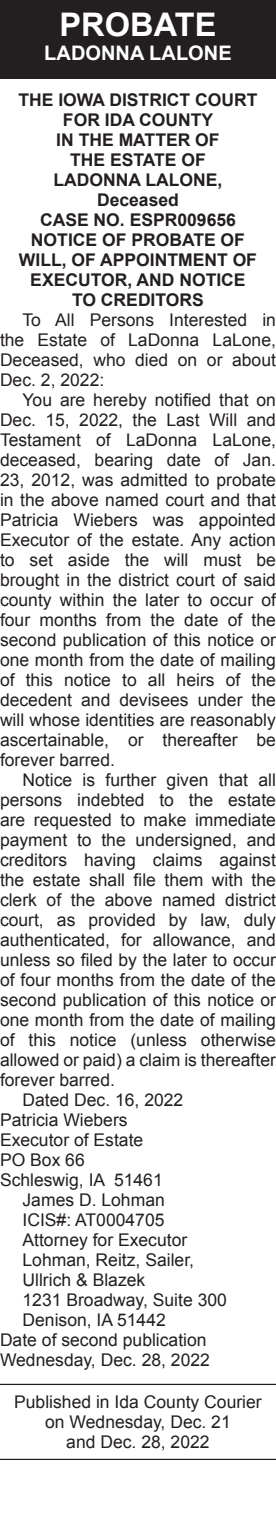
<style>
.page{position:relative;width:276px;height:1530px;background:#fff}
.page>*{position:absolute;margin:0;border:0;box-sizing:border-box;transform-origin:0 0}
.t1{font:700 32.5px "Arial";color:#fff}
.t2{font:700 20px "Arial";color:#fff}
.Legal_Body{font:17.5px/20px "Arial";color:#231f20;text-align:justify}
.Legal_Body-2{font:700 17.5px/20px "Arial";color:#231f20;text-align:center}
</style>
<div class="page">
<hr style="left:0;top:1384px;width:275px;height:1px;background:#231f20">
<hr style="left:0;top:1459px;width:275px;height:1px;background:#231f20">
<div style="left:0;top:0;width:275px;height:79px;background:#231f20"></div>
<p class="t1" style="left:59px;top:3px;width:158px">PROBATE</p>
<p class="t2" style="left:44px;top:40px;width:189px">LADONNA LALONE</p>
<p class="Legal_Body-2" style="left:18px;top:91px;width:240px">THE IOWA DISTRICT COURT<br>FOR IDA COUNTY</p>
<p class="Legal_Body-2" style="left:56px;top:131px;width:165px">IN THE MATTER OF</p>
<p class="Legal_Body-2" style="left:70px;top:151px;width:137px">THE ESTATE OF</p>
<p class="Legal_Body-2" style="left:53px;top:171px;width:170px">LADONNA LALONE,</p>
<p class="Legal_Body-2" style="left:97px;top:191px;width:83px">Deceased</p>
<p class="Legal_Body-2" style="left:40px;top:211px;width:197px">CASE NO. ESPR009656</p>
<p class="Legal_Body-2" style="left:19px;top:231px;width:239px">NOTICE OF PROBATE OF<br>WILL, OF APPOINTMENT OF<br>EXECUTOR, AND NOTICE</p>
<p class="Legal_Body-2" style="left:72px;top:291px;width:133px">TO CREDITORS</p>
<p class="Legal_Body" style="left:0;top:310px;width:277px;text-indent:22px">To All Persons Interested in the Estate of LaDonna LaLone, Deceased, who died on or about Dec. 2, 2022:</p>
<p class="Legal_Body" style="left:0;top:390px;width:277px;text-indent:22px">You are hereby notified that on Dec. 15, 2022, the Last Will and Testament of LaDonna LaLone, deceased, bearing date of Jan.<br>23, 2012, was admitted to probate in the above named court and that Patricia Wiebers was appointed Executor of the estate. Any action to set aside the will must be brought in the district court of said county within the later to occur of four months from the date of the second publication of this notice or one month from the date of mailing of this notice to all heirs of the decedent and devisees under the will whose identities are reasonably ascertainable, or thereafter be forever barred.</p>
<p class="Legal_Body" style="left:0;top:770px;width:277px;text-indent:22px">Notice is further given that all persons indebted to the estate are requested to make immediate payment to the undersigned, and creditors having claims against the estate shall file them with the clerk of the above named district court, as provided by law, duly authenticated, for allowance, and unless so filed by the later to occur of four months from the date of the second publication of this notice or one month from the date of mailing of this notice (unless otherwise allowed or paid) a claim is thereafter forever barred.</p>
<p class="Legal_Body" style="left:22px;top:1090px;width:162px">Dated Dec. 16, 2022</p>
<p class="Legal_Body" style="left:0;top:1110px;width:129px">Patricia Wiebers</p>
<p class="Legal_Body" style="left:0;top:1130px;width:144px">Executor of Estate</p>
<p class="Legal_Body" style="left:0;top:1150px;width:86px">PO Box 66</p>
<p class="Legal_Body" style="left:0;top:1170px;width:164px">Schleswig, IA 51461</p>
<p class="Legal_Body" style="left:22px;top:1190px;width:143px">James D. Lohman</p>
<p class="Legal_Body" style="left:22px;top:1210px;width:143px">ICIS#: AT0004705</p>
<p class="Legal_Body" style="left:22px;top:1230px;width:166px">Attorney for Executor</p>
<p class="Legal_Body" style="left:22px;top:1250px;width:173px">Lohman, Reitz, Sailer,</p>
<p class="Legal_Body" style="left:22px;top:1270px;width:124px">Ullrich &amp; Blazek</p>
<p class="Legal_Body" style="left:22px;top:1290px;width:205px">1231 Broadway, Suite 300</p>
<p class="Legal_Body" style="left:22px;top:1310px;width:145px">Denison, IA 51442</p>
<p class="Legal_Body" style="left:0;top:1330px;width:208px">Date of second publication</p>
<p class="Legal_Body" style="left:0;top:1350px;width:211px">Wednesday, Dec. 28, 2022</p>
<p class="Legal_Body" style="left:14px;top:1392px;width:249px;text-align:center">Published in Ida County Courier on Wednesday, Dec. 21<br>and Dec. 28, 2022</p>
</div>
